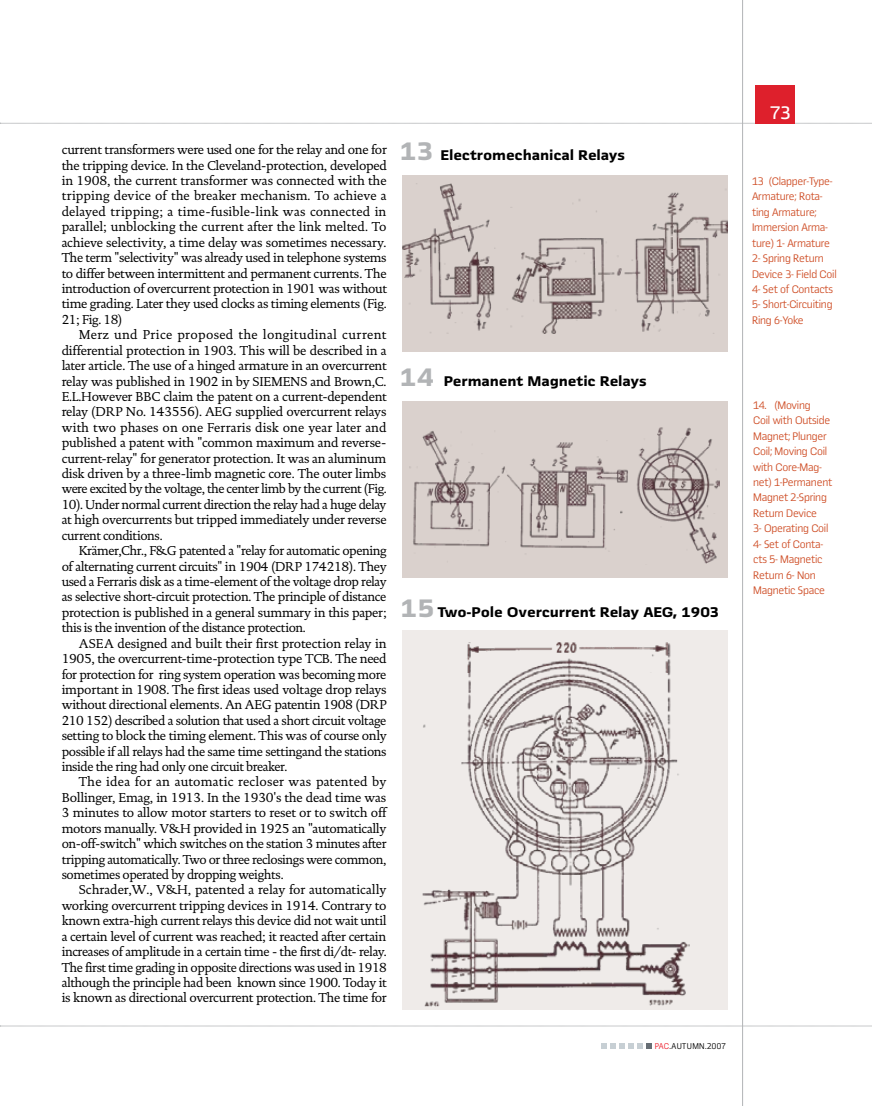
<style>
.page{position:relative;width:872px;height:1106px;background:#fff}
.page>*{position:absolute;margin:0;border:0;box-sizing:border-box;transform-origin:0 0}
.t1{font:19.5px "Fletch";color:#fff}
.t2{font:800 15px "Fletch";letter-spacing:-.01em;color:#000}
.t3{font:13.2px/15.5px "DTL Documenta TOT";letter-spacing:-.03em;color:#000;text-align:justify}
.t4{font:300 11.7px/15.5px "Fletch";letter-spacing:-.02em;color:#ce4c24}
.t5{font:300 9px "Fletch";letter-spacing:.045em;color:#000;scale:.95 1}
.s1{font-size:27px;color:#b2b4b6}
.s2{color:#ed1c29}
</style>
<div class="page">
<div style="left:402px;top:401px;width:325px;height:176px;background:#dad1cd"></div>
<div style="left:402px;top:175px;width:325px;height:176px;background:#dad1cd"></div>
<div style="left:402px;top:630px;width:325px;height:380px;background:#efebe9"></div>
<img style="left:402px;top:183px;width:325px;height:150px">
<img style="left:409px;top:431px;width:219px;height:118px">
<img style="left:636px;top:427px;width:84px;height:137px">
<img style="left:423px;top:672px;width:266px;height:334px">
<img style="left:467px;top:642px;width:204px;height:30px">
<svg style="left:0;top:1025px;width:872px;height:1px"></svg>
<svg style="left:0;top:123px;width:872px;height:1px"></svg>
<hr style="left:742px;top:0;width:1px;height:1106px;background:#b2b4b6">
<div style="left:755px;top:85px;width:40px;height:38px;background:#de202c"></div>
<svg style="left:601px;top:1043px;width:51px;height:5px"></svg>
<p class="t3" style="left:62px;top:142px;width:327px">current transformers were used one for the relay and one for the tripping device. In the Cleveland-protection, developed in 1908, the current transformer was connected with the tripping device of the breaker mechanism. To achieve a delayed tripping; a time-fusible-link was connected in parallel; unblocking the current after the link melted. To achieve selectivity, a time delay was sometimes necessary.<br>The term "selectivity" was already used in telephone systems to differ between intermittent and permanent currents. The introduction of overcurrent protection in 1901 was without time grading. Later they used clocks as timing elements (Fig.<br>21; Fig. 18)</p>
<p class="t3" style="left:62px;top:327px;width:327px;text-indent:17px">Merz und Price proposed the longitudinal current differential protection in 1903. This will be described in a later article. The use of a hinged armature in an overcurrent relay was published in 1902 in by SIEMENS and Brown,C.<br>E.L.However BBC claim the patent on a current-dependent relay (DRP No. 143556). AEG supplied overcurrent relays with two phases on one Ferraris disk one year later and published a patent with "common maximum and reverse&shy;current-relay" for generator protection. It was an aluminum disk driven by a three-limb magnetic core. The outer limbs were excited by the voltage, the center limb by the current (Fig.<br>10). Under normal current direction the relay had a huge delay at high overcurrents but tripped immediately under reverse current conditions.</p>
<p class="t3" style="left:62px;top:543px;width:327px;text-indent:17px">Krämer,Chr., F&amp;G patented a "relay for automatic opening of alternating current circuits" in 1904 (DRP 174218). They used a Ferraris disk as a time-element of the voltage drop relay as selective short-circuit protection. The principle of distance protection is published in a general summary in this paper; this is the invention of the distance protection.</p>
<p class="t3" style="left:62px;top:635px;width:327px;text-indent:17px">ASEA designed and built their first protection relay in 1905, the overcurrent-time-protection type TCB. The need for protection for ring system operation was becoming more important in 1908. The first ideas used voltage drop relays without directional elements. An AEG patentin 1908 (DRP 210 152) described a solution that used a short circuit voltage setting to block the timing element. This was of course only possible if all relays had the same time settingand the stations inside the ring had only one circuit breaker.</p>
<p class="t3" style="left:62px;top:774px;width:326px;text-indent:17px">The idea for an automatic recloser was patented by Bollinger, Emag, in 1913. In the 1930's the dead time was 3 minutes to allow motor starters to reset or to switch off motors manually. V&amp;H provided in 1925 an "automatically on-off-switch" which switches on the station 3 minutes after tripping automatically. Two or three reclosings were common, sometimes operated by dropping weights.</p>
<p class="t3" style="left:62px;top:882px;width:327px;text-indent:17px">Schrader,W., V&amp;H, patented a relay for automatically working overcurrent tripping devices in 1914. Contrary to known extra-high current relays this device did not wait until a certain level of current was reached; it reacted after certain increases of amplitude in a certain time - the first di/dt- relay.<br>The first time grading in opposite directions was used in 1918 although the principle had been known since 1900. Today it is known as directional overcurrent protection. The time for</p>
<p class="t2" style="left:400px;top:147px;width:226px"><span class="s1">13</span> Electromechanical Relays</p>
<p class="t2" style="left:400px;top:372px;width:248px"><span class="s1">14</span> Permanent Magnetic Relays</p>
<p class="t2" style="left:400px;top:604px;width:320px"><span class="s1">15</span> Two-Pole Overcurrent Relay AEG, 1903</p>
<p class="t5" style="left:654px;top:1040px;width:77px"><span class="s2">PAC</span>.AUTUMN.2007</p>
<h1 class="t1" style="left:769px;top:102px;width:23px">73</h1>
<p class="t4" style="left:752px;top:173px;width:86px">13 (Clapper-Type-<br>Armature; Rota&shy;ting Armature;<br>Immersion Arma&shy;ture) 1- Armature<br>2- Spring Return<br>Device 3- Field Coil<br>4- Set of Contacts<br>5- Short-Circuiting<br>Ring 6-Yoke</p>
<p class="t4" style="left:753px;top:397px;width:81px">14. (Moving<br>Coil with Outside<br>Magnet; Plunger<br>Coil; Moving Coil with Core-Mag&shy;net) 1-Permanent<br>Magnet 2-Spring<br>Return Device<br>3- Operating Coil<br>4- Set of Conta&shy;cts 5- Magnetic<br>Return 6- Non<br>Magnetic Space</p>
</div>
